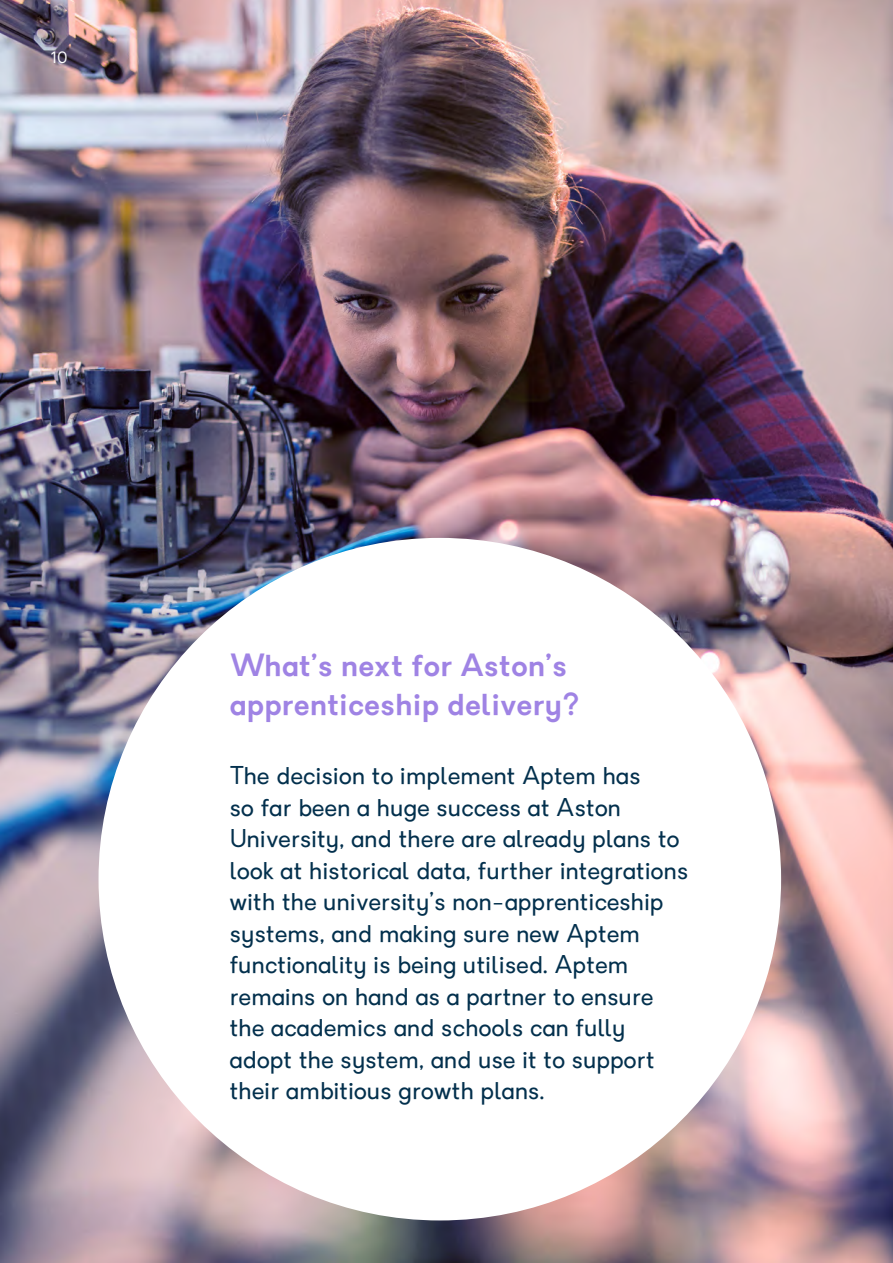
<style>
.page{position:relative;width:893px;height:1263px;background:#fff}
.page>*{position:absolute;margin:0;border:0;box-sizing:border-box;transform-origin:0 0}
.t1{font:600 30px/39px "Granary";letter-spacing:.02em;color:#9f83e4}
.t2{font:24px/31.5px "Granary";letter-spacing:.02em;color:#03304d}
.t3{font:15.3px "Granary";color:#fff}
</style>
<div class="page">
<img style="left:0;top:0;width:893px;height:1263px">
<div style="left:99px;top:538px;width:682px;height:682px;background:#fff;border-radius:50%"></div>
<p class="t3" style="left:51px;top:47px;width:18px">10</p>
<p class="t1" style="left:230px;top:646px;width:351px">What’s next for Aston’s apprenticeship delivery?</p>
<p class="t2" style="left:230px;top:760px;width:460px">The decision to implement Aptem has<br>so far been a huge success at Aston University, and there are already plans to look at historical data, further integrations with the university’s non-apprenticeship systems, and making sure new Aptem functionality is being utilised. Aptem remains on hand as a partner to ensure the academics and schools can fully adopt the system, and use it to support their ambitious growth plans.</p>
</div>
